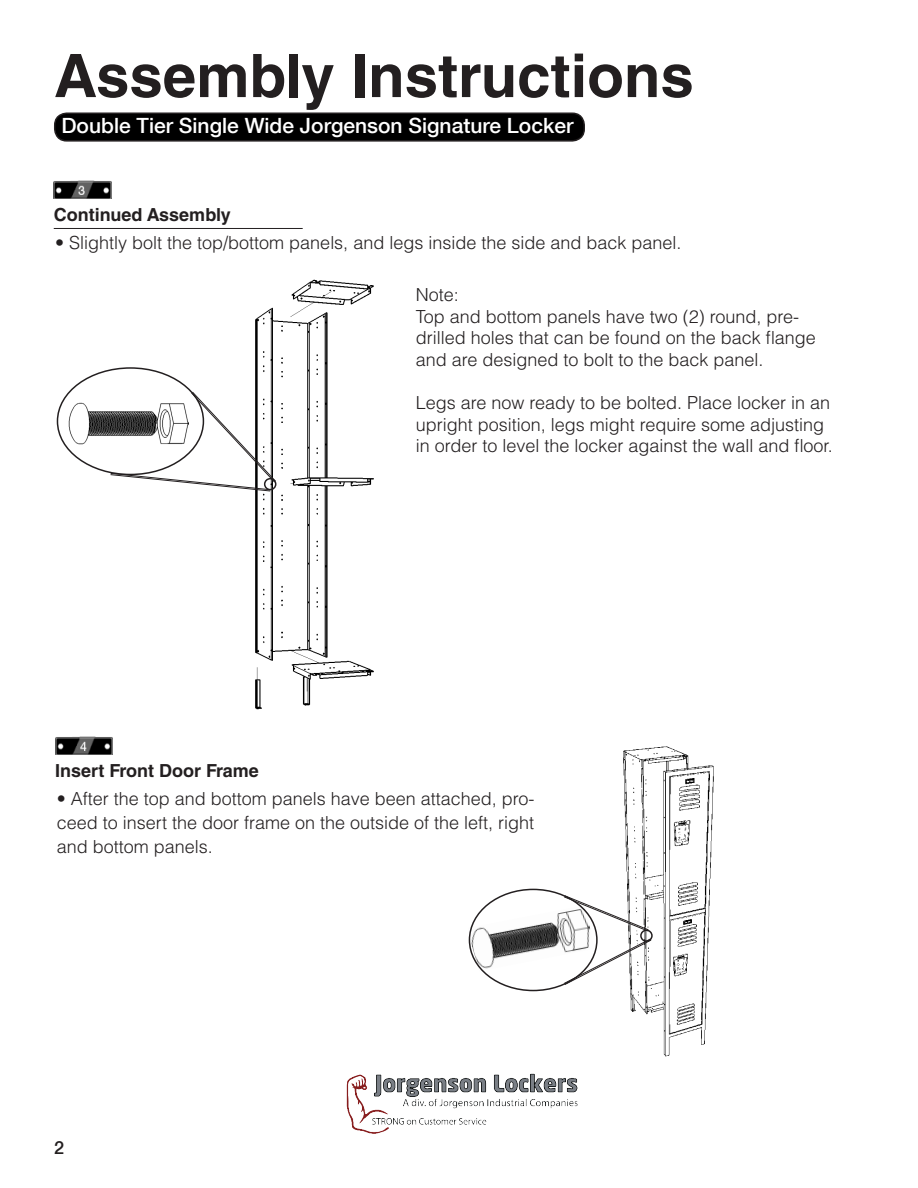
<style>
.page{position:relative;width:918px;height:1188px;background:#fff}
.page>*{position:absolute;margin:0;border:0;box-sizing:border-box;transform-origin:0 0}
.t1{font:700 60px "Helvetica LT Std";color:#231f20}
.t2{font:500 21px "Helvetica Neue LT Com";color:#fff}
.t3{font:300 18px/21.6px "Helvetica LT Std";color:#231f20}
.t4{font:700 18px "Helvetica LT Std";color:#231f20}
.t5{font:500 18px "Helvetica Neue LT Com";color:#231f20}
</style>
<div class="page">
<div style="left:55px;top:113px;width:529px;height:28px;background:#000;border-radius:12px"></div>
<div style="left:54px;top:112px;width:531px;height:30px;border:2px solid #231f20;border-radius:12px"></div>
<img style="left:346px;top:1073px;width:232px;height:61px">
<img style="left:54px;top:181px;width:58px;height:18px">
<hr style="left:54px;top:228px;width:249px;height:1px;background:#231f20">
<img style="left:55px;top:737px;width:58px;height:18px">
<img style="left:255px;top:279px;width:119px;height:431px">
<img style="left:69px;top:402px;width:41px;height:43px">
<svg style="left:110px;top:392px;width:166px;height:99px"></svg>
<img style="left:468px;top:905px;width:122px;height:66px">
<img style="left:623px;top:746px;width:91px;height:311px">
<div style="left:640px;top:930px;width:13px;height:12px;border:2px solid #231f20;border-radius:50%"></div>
<svg style="left:564px;top:895px;width:85px;height:36px"></svg>
<svg style="left:564px;top:939px;width:87px;height:46px"></svg>
<div style="left:469px;top:889px;width:129px;height:102px;border:2px solid #231f20;border-radius:50%"></div>
<h1 class="t1" style="left:54px;top:39px;width:641px">Assembly Instructions</h1>
<p class="t2" style="left:62px;top:113px;width:513px">Double Tier Single Wide Jorgenson Signature Locker</p>
<p class="t4" style="left:54px;top:203px;width:179px">Continued Assembly</p>
<p class="t3" style="left:55px;top:232px;width:628px">• Slightly bolt the top/bottom panels, and legs inside the side and back panel.</p>
<p class="t3" style="left:416px;top:284px;width:45px">Note:</p>
<p class="t3" style="left:416px;top:306px;width:402px">Top and bottom panels have two (2) round, pre&shy;drilled holes that can be found on the back flange and are designed to bolt to the back panel.</p>
<p class="t3" style="left:416px;top:392px;width:419px">Legs are now ready to be bolted. Place locker in an upright position, legs might require some adjusting in order to level the locker against the wall and floor.</p>
<p class="t4" style="left:55px;top:759px;width:205px">Insert Front Door Frame</p>
<p class="t3" style="left:57px;top:787px;width:479px;line-height:24px;text-align:justify">• After the top and bottom panels have been attached, pro&shy;ceed to insert the door frame on the outside of the left, right and bottom panels.</p>
<p class="t5" style="left:54px;top:1137px;width:12px">2</p>
</div>
